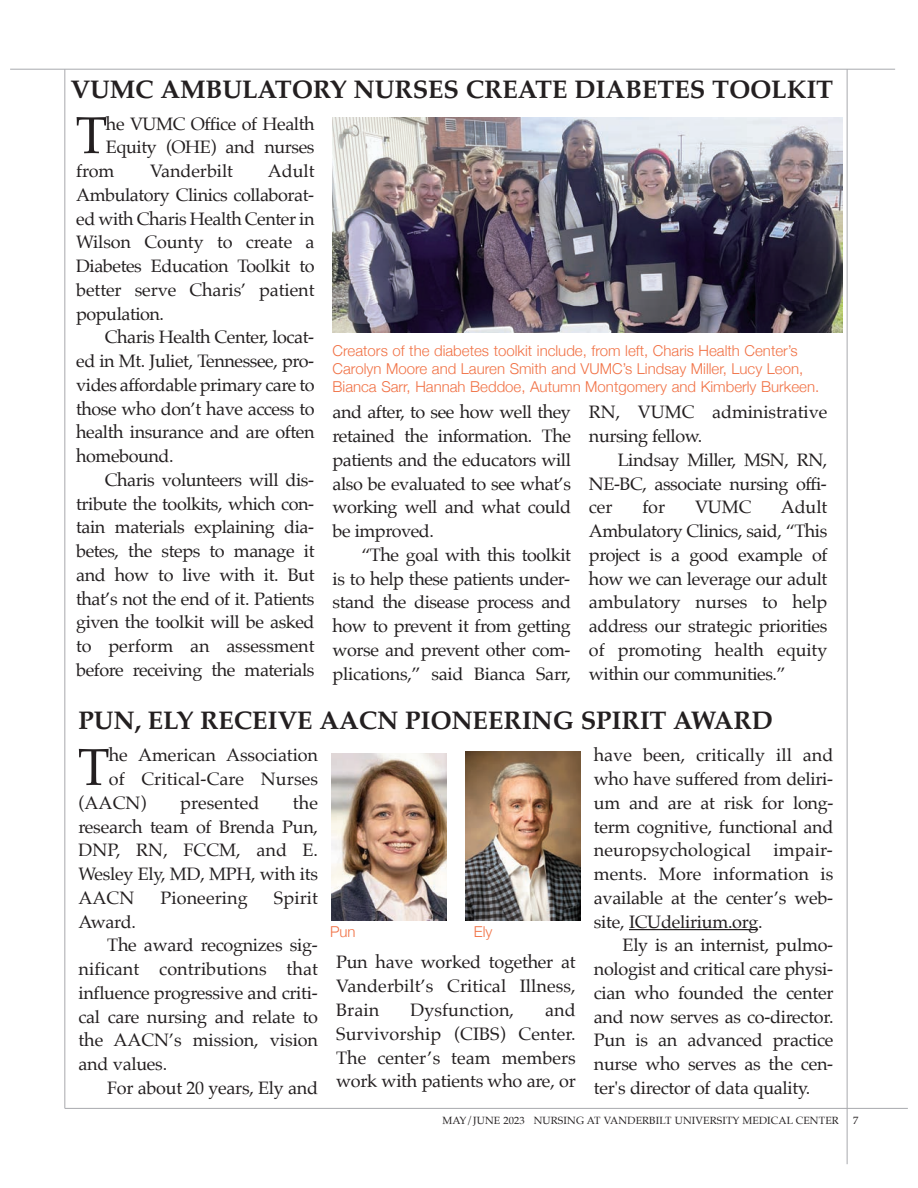
<style>
.page{position:relative;width:918px;height:1188px;background:#fff}
.page>*{position:absolute;margin:0;border:0;box-sizing:border-box;transform-origin:0 0}
.t1{font:52.2px "Palatino";color:#231f20}
.t2{font:700 25.5px "Palatino";letter-spacing:-.005em;color:#231f20}
.t3{font:18px/23.7px "Palatino";letter-spacing:-.015em;color:#231f20;text-align:justify}
.t4{font:18px "Palatino";letter-spacing:.005em;color:#231f20}
.t5{font:300 15px/18px "Helvetica Neue";color:#f17246}
.t6{font:10.5px "Palatino";letter-spacing:.01em;color:#231f20}
</style>
<div class="page">
<hr style="left:65px;top:1108px;width:843px;height:1px;background:#a8a9ad">
<hr style="left:10px;top:69px;width:885px;height:1px;background:#a8a9ad">
<hr style="left:65px;top:69px;width:1px;height:1039px;background:#a8a9ad">
<hr style="left:847px;top:69px;width:1px;height:1095px;background:#a8a9ad">
<hr style="left:629px;top:929px;width:129px;height:1px;background:#231f20">
<img style="left:331px;top:753px;width:116px;height:168px">
<img style="left:466px;top:752px;width:114px;height:168px">
<img style="left:333px;top:117px;width:509px;height:216px">
<h2 class="t2" style="left:70px;top:77px;width:764px">VUMC AMBULATORY NURSES CREATE DIABETES TOOLKIT</h2>
<h1 class="t1" style="left:75px;top:110px;width:33px">T</h1>
<p class="t3" style="left:106px;top:113px;width:210px">he VUMC Office of Health</p>
<p class="t3" style="left:106px;top:137px;width:210px">Equity (OHE) and nurses</p>
<p class="t3" style="left:76px;top:160px;width:40px">from</p>
<p class="t3" style="left:150px;top:160px;width:85px">Vanderbilt</p>
<p class="t3" style="left:76px;top:160px;width:240px;text-indent:192px">Adult Ambulatory Clinics collaborat&shy;ed with Charis Health Center in Wilson County to create a Diabetes Education Toolkit to better serve Charis’ patient population.</p>
<p class="t3" style="left:76px;top:327px;width:240px;text-indent:29px">Charis Health Center, locat&shy;ed in Mt. Juliet, Tennessee, pro&shy;vides affordable primary care to those who don’t have access to health insurance and are often homebound.</p>
<p class="t3" style="left:76px;top:469px;width:240px;text-indent:29px">Charis volunteers will dis&shy;tribute the toolkits, which con&shy;tain materials explaining dia&shy;betes, the steps to manage it and how to live with it. But that’s not the end of it. Patients given the toolkit will be asked to perform an assessment before receiving the materials</p>
<p class="t5" style="left:333px;top:341px;width:488px">Creators of the diabetes toolkit include, from left, Charis Health Center’s<br>Carolyn Moore and Lauren Smith and VUMC’s Lindsay Miller, Lucy Leon,<br>Bianca Sarr, Hannah Beddoe, Autumn Montgomery and Kimberly Burkeen.</p>
<p class="t3" style="left:333px;top:402px;width:240px">and after, to see how well they retained the information. The patients and the educators will also be evaluated to see what’s working well and what could be improved.</p>
<p class="t3" style="left:333px;top:544px;width:240px;text-indent:29px">“The goal with this toolkit is to help these patients under&shy;stand the disease process and how to prevent it from getting worse and prevent other com&shy;plications,” said Bianca Sarr,</p>
<p class="t3" style="left:589px;top:402px;width:240px">RN, VUMC administrative nursing fellow.</p>
<p class="t3" style="left:589px;top:449px;width:240px;text-indent:29px">Lindsay Miller, MSN, RN, NE-BC, associate nursing offi&shy;cer</p>
<p class="t3" style="left:589px;top:497px;width:240px;text-indent:192px">Adult Ambulatory Clinics, said, “This project is a good example of how we can leverage our adult ambulatory nurses to help address our strategic priorities of promoting health equity within our communities.”</p>
<p class="t3" style="left:642px;top:497px;width:24px">for</p>
<p class="t3" style="left:695px;top:497px;width:58px">VUMC</p>
<h2 class="t2" style="left:78px;top:709px;width:696px">PUN, ELY RECEIVE AACN PIONEERING SPIRIT AWARD</h2>
<h1 class="t1" style="left:78px;top:742px;width:33px">T</h1>
<p class="t3" style="left:109px;top:745px;width:211px">he American Association</p>
<p class="t3" style="left:594px;top:745px;width:241px">have been, critically ill and who have suffered from deliri&shy;um and are at risk for long&shy;term cognitive, functional and neuropsychological impair&shy;ments. More information is available at the center’s web&shy;site, ICUdelirium.org.</p>
<p class="t3" style="left:594px;top:935px;width:241px;text-indent:29px">Ely is an internist, pulmo&shy;nologist and critical care physi&shy;cian who founded the center and now serves as co-director.<br>Pun is an advanced practice nurse who serves as the cen&shy;ter's director of data quality.</p>
<p class="t4" style="left:109px;top:770px;width:211px">of Critical-Care Nurses</p>
<p class="t3" style="left:78px;top:792px;width:70px">(AACN)</p>
<p class="t4" style="left:180px;top:794px;width:81px">presented</p>
<p class="t3" style="left:78px;top:792px;width:241px;text-indent:215px">the research team of Brenda Pun, DNP, RN, FCCM, and E.<br>Wesley Ely, MD, MPH, with its AACN</p>
<p class="t4" style="left:161px;top:889px;width:89px">Pioneering</p>
<p class="t3" style="left:274px;top:887px;width:46px">Spirit</p>
<p class="t3" style="left:78px;top:911px;width:59px">Award.</p>
<p class="t3" style="left:107px;top:935px;width:212px">The award recognizes sig-</p>
<p class="t4" style="left:78px;top:960px;width:241px">nificant contributions that</p>
<p class="t3" style="left:78px;top:982px;width:241px">influence progressive and criti-</p>
<p class="t3" style="left:78px;top:1006px;width:241px">cal care nursing and relate to</p>
<p class="t3" style="left:78px;top:1030px;width:241px">the AACN’s mission, vision</p>
<p class="t3" style="left:78px;top:1053px;width:90px">and values.</p>
<p class="t3" style="left:107px;top:1077px;width:212px">For about 20 years, Ely and</p>
<p class="t5" style="left:330px;top:923px;width:27px">Pun</p>
<p class="t5" style="left:474px;top:923px;width:20px">Ely</p>
<p class="t3" style="left:336px;top:952px;width:241px">Pun have worked together at Vanderbilt’s Critical Illness, Brain</p>
<p class="t4" style="left:410px;top:1001px;width:105px">Dysfunction,</p>
<p class="t3" style="left:336px;top:999px;width:241px;text-indent:209px">and Survivorship (CIBS) Center.<br>The center’s team members work with patients who are, or</p>
<p class="t6" style="left:442px;top:1116px;width:398px">MAY/JUNE 2023 NURSING AT VANDERBILT UNIVERSITY MEDICAL CENTER</p>
<p class="t6" style="left:853px;top:1115px;width:7px">7</p>
</div>
